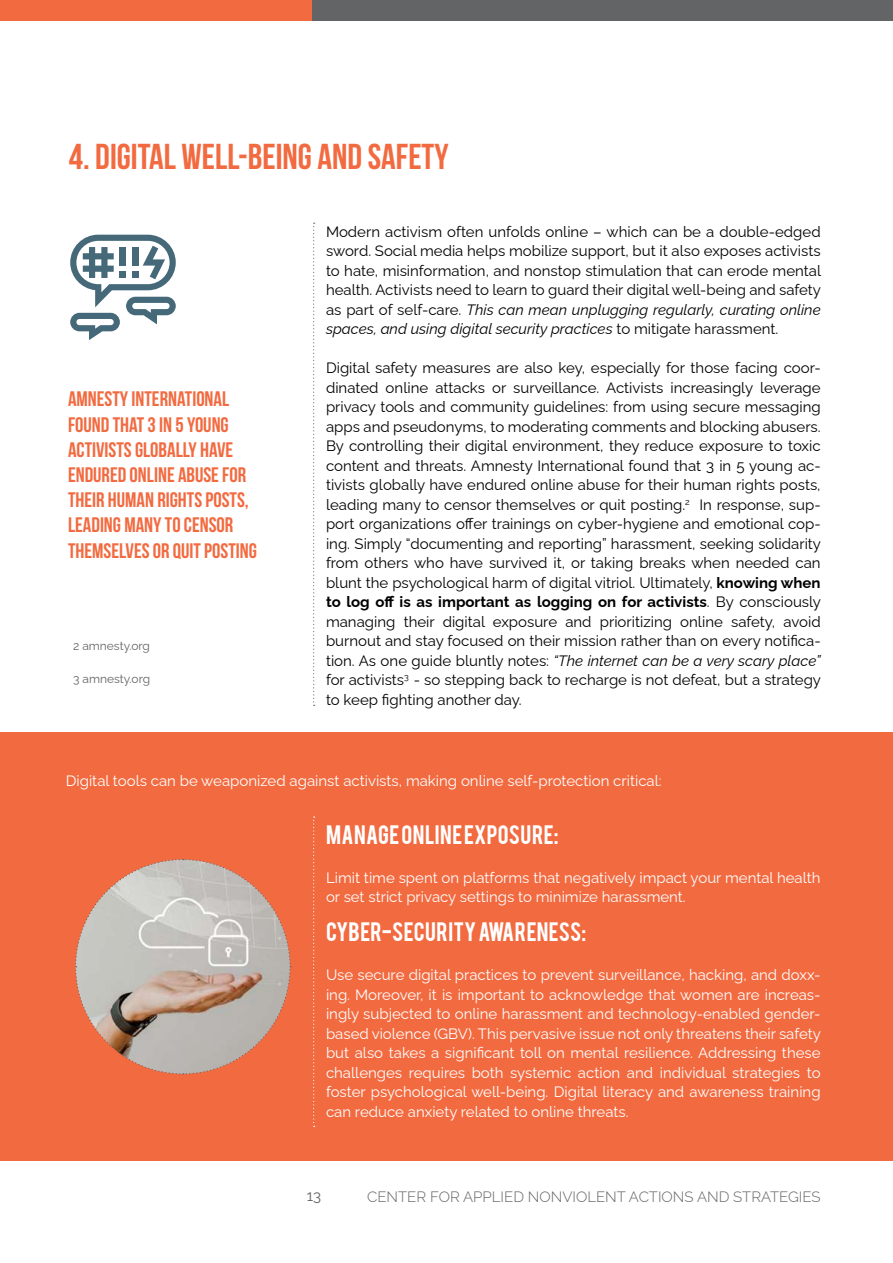
<style>
.page{position:relative;width:893px;height:1263px;background:#fff}
.page>*{position:absolute;margin:0;border:0;box-sizing:border-box;transform-origin:0 0}
.t1{font:700 36px "Bebas Neue";color:#f26a40}
.t2{font:700 21px/25.2px "Bebas Neue";color:#f26a40}
.t3{font:21px "Bebas";letter-spacing:.02em;color:#fff}
.t4{font:15px/19.5px "Raleway";color:#000;text-align:justify}
.t5{font:15px/19.5px "Raleway";color:#fff}
.t6{font:300 15px "Raleway";color:#636466}
.t7{font:15px "Raleway";color:#636466}
.t8{font:12px "Raleway";color:#636466}
.s1{font-style:italic}
.s2{font-weight:700}
</style>
<div class="page">
<div style="left:0;top:0;width:313px;height:21px;background:#f26a40"></div>
<div style="left:312px;top:0;width:581px;height:21px;background:#636466"></div>
<div style="left:0;top:733px;width:893px;height:428px;background:#f26a40"></div>
<svg style="left:313px;top:223px;width:2px;height:483px"></svg>
<svg style="left:313px;top:816px;width:2px;height:311px"></svg>
<svg style="left:75px;top:859px;width:216px;height:216px"></svg>
<svg style="left:70px;top:235px;width:106px;height:105px"></svg>
<h1 class="t1" style="left:69px;top:137px;width:381px">4. DIGITAL WELL-BEING AND SAFETY</h1>
<h2 class="t2" style="left:68px;top:386px;width:190px">AMNESTY INTERNATIONAL<br>FOUND THAT 3 IN 5 YOUNG<br>ACTIVISTS GLOBALLY HAVE<br>ENDURED ONLINE ABUSE FOR<br>THEIR HUMAN RIGHTS POSTS,<br>LEADING MANY TO CENSOR<br>THEMSELVES OR QUIT POSTING</h2>
<p class="t8" style="left:73px;top:636px;width:78px">2 amnesty.org</p>
<p class="t8" style="left:73px;top:669px;width:79px">3 amnesty.org</p>
<p class="t4" style="left:326px;top:220px;width:497px">Modern activism often unfolds online – which can be a double-edged sword. Social media helps mobilize support, but it also exposes activists to hate, misinformation, and nonstop stimulation that can erode mental health. Activists need to learn to guard their digital well-being and safety as part of self-care. <span class="s1">This can mean unplugging regularly, curating online spaces, and using digital security practices</span> to mitigate harassment.</p>
<p class="t4" style="left:326px;top:356px;width:497px">Digital safety measures are also key, especially for those facing coor&shy;dinated online attacks or surveillance. Activists increasingly leverage privacy tools and community guidelines: from using secure messaging apps and pseudonyms, to moderating comments and blocking abusers.<br>By controlling their digital environment, they reduce exposure to toxic content and threats. Amnesty International found that 3 in 5 young ac&shy;tivists globally have endured online abuse for their human rights posts, leading many to censor themselves or quit posting.<sup>2</sup> In response, sup&shy;port organizations offer trainings on cyber-hygiene and emotional cop&shy;ing. Simply “documenting and reporting” harassment, seeking solidarity from others who have survived it, or taking breaks when needed can blunt the psychological harm of digital vitriol. Ultimately, <span class="s2">knowing when to log off is as important as logging on for activists</span>. By consciously managing their digital exposure and prioritizing online safety, avoid burnout and stay focused on their mission rather than on every notifica&shy;tion. As one guide bluntly notes: <span class="s1">“The internet can be a very scary place” </span>for activists<sup>3</sup> - so stepping back to recharge is not defeat, but a strategy to keep fighting another day.</p>
<p class="t5" style="left:66px;top:769px;width:597px">Digital tools can be weaponized against activists, making online self-protection critical:</p>
<h2 class="t3" style="left:326px;top:819px;width:234px">MANAGE ONLINE EXPOSURE:</h2>
<p class="t5" style="left:326px;top:866px;width:496px">Limit time spent on platforms that negatively impact your mental health or set strict privacy settings to minimize harassment.</p>
<h2 class="t3" style="left:326px;top:917px;width:262px">CYBER-SECURITY AWARENESS:</h2>
<p class="t5" style="left:326px;top:964px;width:496px;text-align:justify">Use secure digital practices to prevent surveillance, hacking, and doxx&shy;ing. Moreover, it is important to acknowledge that women are increas&shy;ingly subjected to online harassment and technology-enabled gender&shy;based violence (GBV). This pervasive issue not only threatens their safety but also takes a significant toll on mental resilience. Addressing these challenges requires both systemic action and individual strategies to foster psychological well-being. Digital literacy and awareness training can reduce anxiety related to online threats.</p>
<p class="t7" style="left:307px;top:1183px;width:16px">13</p>
<p class="t6" style="left:367px;top:1185px;width:455px">CENTER FOR APPLIED NONVIOLENT ACTIONS AND STRATEGIES</p>
</div>
